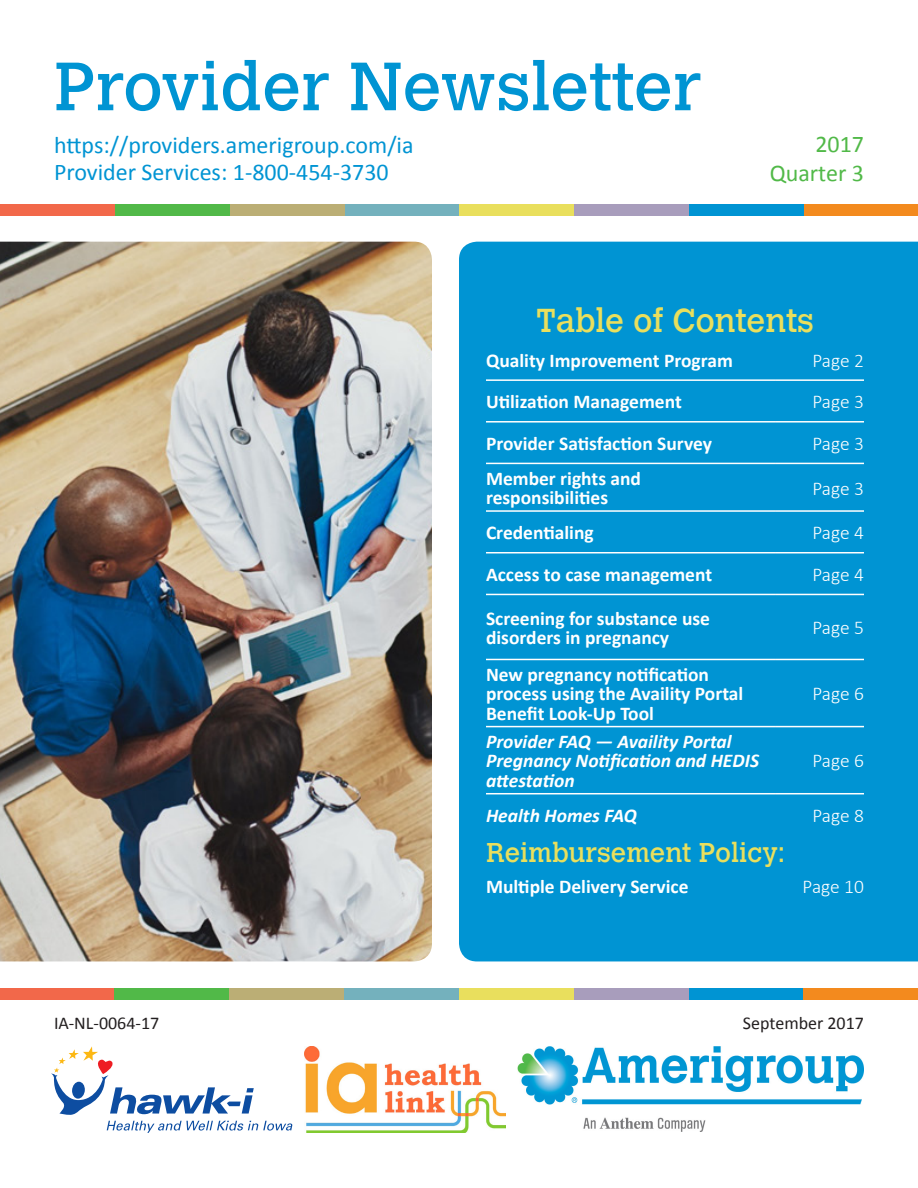
<style>
.page{position:relative;width:918px;height:1188px;background:#fff}
.page>*{position:absolute;margin:0;border:0;box-sizing:border-box;transform-origin:0 0}
.t1{font:67.5px "Calvert";color:#0094d3}
.t2{font:33px "Calvert";color:#e9df5d}
.t3{font:27px "Calvert";color:#e9df5d}
.t4{font:24px/27px "Calibri";color:#0094d3}
.t5{font:24px "Calibri";color:#51b948}
.t6{font:700 19.5px/19.5px "Calibri";color:#fff}
.t7{font:italic 700 19.5px/19.5px "Calibri";color:#fff}
.t8{font:300 19.5px "Calibri";letter-spacing:-.01em;color:#fff}
.t9{font:18px "Calibri";color:#231f20}
</style>
<div class="page">
<div style="left:0;top:204px;width:115px;height:11px;background:#f2684a"></div>
<div style="left:115px;top:204px;width:115px;height:11px;background:#51b948"></div>
<div style="left:230px;top:204px;width:115px;height:11px;background:#bbae75"></div>
<div style="left:345px;top:204px;width:114px;height:11px;background:#74b1bd"></div>
<div style="left:459px;top:204px;width:115px;height:11px;background:#e9df5d"></div>
<div style="left:574px;top:204px;width:115px;height:11px;background:#a89dbc"></div>
<div style="left:689px;top:204px;width:115px;height:11px;background:#0094d3"></div>
<div style="left:804px;top:204px;width:114px;height:11px;background:#f38a1e"></div>
<img style="left:517px;top:1046px;width:347px;height:85px">
<img style="left:304px;top:1046px;width:201px;height:86px">
<svg style="left:51px;top:1046px;width:242px;height:87px"></svg>
<div style="left:0;top:989px;width:115px;height:11px;background:#f2684a"></div>
<div style="left:115px;top:989px;width:114px;height:11px;background:#51b948"></div>
<div style="left:229px;top:989px;width:115px;height:11px;background:#bbae75"></div>
<div style="left:344px;top:989px;width:115px;height:11px;background:#74b1bd"></div>
<div style="left:459px;top:989px;width:115px;height:11px;background:#e9df5d"></div>
<div style="left:574px;top:989px;width:115px;height:11px;background:#a89dbc"></div>
<div style="left:689px;top:989px;width:114px;height:11px;background:#0094d3"></div>
<div style="left:803px;top:989px;width:115px;height:11px;background:#f38a1e"></div>
<img style="left:0;top:242px;width:432px;height:719px">
<div style="left:459px;top:242px;width:459px;height:719px;background:#0094d3"></div>
<hr style="left:486px;top:379px;width:290px;height:2px;background:#fff">
<hr style="left:776px;top:379px;width:88px;height:2px;background:#fff">
<hr style="left:486px;top:421px;width:290px;height:2px;background:#fff">
<hr style="left:776px;top:421px;width:88px;height:2px;background:#fff">
<hr style="left:486px;top:463px;width:290px;height:1px;background:#fff">
<hr style="left:776px;top:463px;width:88px;height:1px;background:#fff">
<hr style="left:486px;top:510px;width:290px;height:2px;background:#fff">
<hr style="left:776px;top:510px;width:88px;height:2px;background:#fff">
<hr style="left:486px;top:552px;width:290px;height:1px;background:#fff">
<hr style="left:776px;top:552px;width:88px;height:1px;background:#fff">
<hr style="left:486px;top:594px;width:290px;height:1px;background:#fff">
<hr style="left:776px;top:594px;width:88px;height:1px;background:#fff">
<hr style="left:486px;top:659px;width:290px;height:1px;background:#fff">
<hr style="left:776px;top:659px;width:88px;height:1px;background:#fff">
<hr style="left:486px;top:726px;width:290px;height:1px;background:#fff">
<hr style="left:776px;top:726px;width:88px;height:1px;background:#fff">
<hr style="left:486px;top:793px;width:290px;height:1px;background:#fff">
<hr style="left:776px;top:793px;width:88px;height:1px;background:#fff">
<h1 class="t1" style="left:54px;top:47px;width:649px">Provider Newsletter</h1>
<p class="t4" style="left:54px;top:132px;width:361px">https://providers.amerigroup.com/ia<br>Provider Services: 1-800-454-3730</p>
<p class="t5" style="left:815px;top:129px;width:50px">2017</p>
<p class="t5" style="left:770px;top:158px;width:96px">Quarter 3</p>
<p class="t2" style="left:536px;top:301px;width:279px">Table of Contents</p>
<p class="t6" style="left:486px;top:350px;width:248px">Quality Improvement Program</p>
<p class="t8" style="left:812px;top:348px;width:53px">Page 2</p>
<p class="t6" style="left:486px;top:392px;width:197px">Utilization Management</p>
<p class="t8" style="left:812px;top:390px;width:53px">Page 3</p>
<p class="t6" style="left:486px;top:434px;width:227px">Provider Satisfaction Survey</p>
<p class="t8" style="left:812px;top:431px;width:53px">Page 3</p>
<p class="t6" style="left:486px;top:469px;width:157px">Member rights and responsibilities</p>
<p class="t8" style="left:812px;top:476px;width:53px">Page 3</p>
<p class="t6" style="left:486px;top:523px;width:109px">Credentialing</p>
<p class="t8" style="left:812px;top:521px;width:53px">Page 4</p>
<p class="t6" style="left:486px;top:565px;width:228px">Access to case management</p>
<p class="t8" style="left:812px;top:562px;width:53px">Page 4</p>
<p class="t6" style="left:486px;top:608px;width:226px">Screening for substance use disorders in pregnancy</p>
<p class="t8" style="left:812px;top:616px;width:53px">Page 5</p>
<p class="t6" style="left:486px;top:665px;width:259px">New pregnancy notification process using the Availity Portal<br>Benefit Look-Up Tool</p>
<p class="t8" style="left:812px;top:682px;width:53px">Page 6</p>
<p class="t7" style="left:486px;top:732px;width:275px">Provider FAQ — Availity Portal<br>Pregnancy Notification and HEDIS attestation</p>
<p class="t8" style="left:812px;top:749px;width:53px">Page 6</p>
<p class="t7" style="left:486px;top:806px;width:152px">Health Homes FAQ</p>
<p class="t8" style="left:812px;top:803px;width:53px">Page 8</p>
<p class="t3" style="left:486px;top:837px;width:301px">Reimbursement Policy:</p>
<p class="t6" style="left:486px;top:877px;width:204px">Multiple Delivery Service</p>
<p class="t8" style="left:803px;top:875px;width:63px">Page 10</p>
<p class="t9" style="left:54px;top:1012px;width:107px">IA-NL-0064-17</p>
<p class="t9" style="left:743px;top:1012px;width:123px">September 2017</p>
</div>
